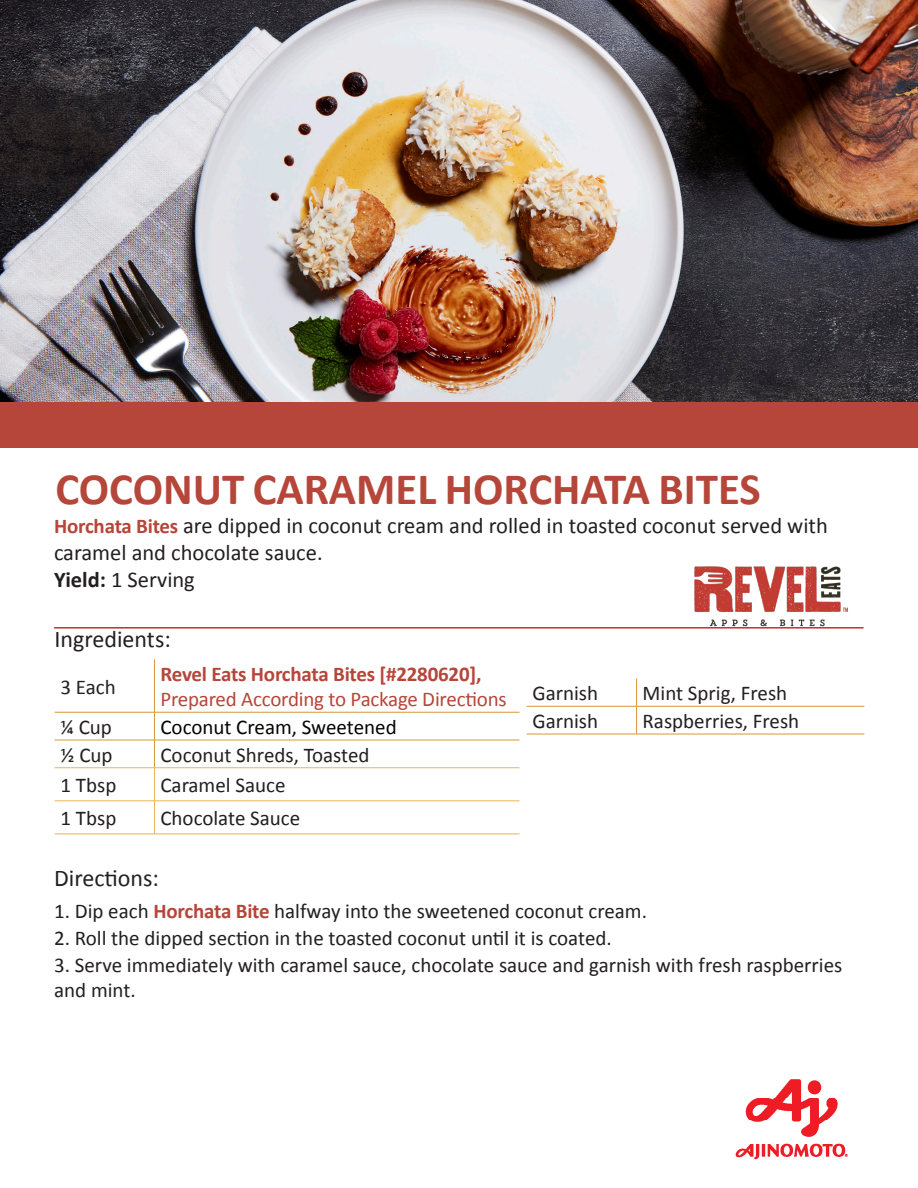
<style>
.page{position:relative;width:918px;height:1188px;background:#fff}
.page>*{position:absolute;margin:0;border:0;box-sizing:border-box;transform-origin:0 0}
.t1{font:700 45px "Calibri";color:#b54639}
.t2{font:24px "Calibri";color:#231f20}
.t3{font:22.5px/27px "Calibri";color:#231f20}
.t4{font:21px/25.2px "Calibri";color:#231f20}
.t5{font:21px/25.2px "Calibri";letter-spacing:-.01em;color:#b54639}
.t6{font:21px "Calibri";color:#040503}
.s1{font-weight:700;font-size:21px;color:#b54639}
.s2{font-weight:700}
.s3{font-weight:700;color:#b54639}
</style>
<div class="page">
<img style="left:0;top:0;width:918px;height:402px">
<div style="left:0;top:402px;width:918px;height:46px;background:#b54639"></div>
<hr style="left:54px;top:627px;width:810px;height:2px;background:#bb332c">
<img style="left:735px;top:1079px;width:113px;height:81px">
<hr style="left:154px;top:659px;width:1px;height:53px;background:#d99632">
<hr style="left:55px;top:712px;width:99px;height:1px;background:#d99632">
<hr style="left:154px;top:712px;width:365px;height:1px;background:#d99632">
<hr style="left:55px;top:740px;width:99px;height:1px;background:#d99632">
<hr style="left:154px;top:740px;width:365px;height:1px;background:#d99632">
<svg style="left:154px;top:712px;width:1px;height:55px"></svg>
<hr style="left:154px;top:767px;width:365px;height:1px;background:#eeb256">
<hr style="left:154px;top:801px;width:365px;height:1px;background:#eeb256">
<hr style="left:154px;top:834px;width:365px;height:1px;background:#eeb256">
<hr style="left:55px;top:767px;width:99px;height:1px;background:#eeb256">
<hr style="left:154px;top:768px;width:1px;height:33px;background:#eeb256">
<hr style="left:55px;top:801px;width:99px;height:1px;background:#eeb256">
<hr style="left:154px;top:801px;width:1px;height:33px;background:#eeb256">
<hr style="left:55px;top:834px;width:99px;height:1px;background:#eeb256">
<hr style="left:526px;top:706px;width:111px;height:1px;background:#d99632">
<hr style="left:637px;top:706px;width:227px;height:1px;background:#d99632">
<svg style="left:636px;top:679px;width:1px;height:55px"></svg>
<hr style="left:526px;top:734px;width:111px;height:1px;background:#d99632">
<hr style="left:637px;top:734px;width:227px;height:1px;background:#d99632">
<img style="left:694px;top:566px;width:154px;height:60px">
<p class="t1" style="left:55px;top:457px;width:707px">COCONUT CARAMEL HORCHATA BITES</p>
<p class="t3" style="left:54px;top:512px;width:775px"><span class="s1">Horchata Bites</span> are dipped in coconut cream and rolled in toasted coconut served with caramel and chocolate sauce.</p>
<p class="t3" style="left:54px;top:566px;width:142px"><span class="s2">Yield:</span> 1 Serving</p>
<p class="t2" style="left:55px;top:622px;width:118px">Ingredients:</p>
<p class="t4" style="left:61px;top:673px;width:57px">3 Each</p>
<p class="t5" style="left:160px;top:661px;width:348px"><span class="s2">Revel Eats Horchata Bites [#2280620],<br></span>Prepared According to Package Directions</p>
<p class="t4" style="left:61px;top:714px;width:53px">¼ Cup</p>
<p class="t6" style="left:160px;top:712px;width:238px">Coconut Cream, Sweetened</p>
<p class="t4" style="left:61px;top:742px;width:54px">½ Cup</p>
<p class="t4" style="left:160px;top:742px;width:211px">Coconut Shreds, Toasted</p>
<p class="t4" style="left:61px;top:772px;width:57px">1 Tbsp</p>
<p class="t4" style="left:160px;top:772px;width:127px">Caramel Sauce</p>
<p class="t4" style="left:61px;top:805px;width:57px">1 Tbsp</p>
<p class="t4" style="left:160px;top:805px;width:141px">Chocolate Sauce</p>
<p class="t4" style="left:532px;top:680px;width:67px">Garnish</p>
<p class="t4" style="left:643px;top:680px;width:146px">Mint Sprig, Fresh</p>
<p class="t4" style="left:532px;top:708px;width:67px">Garnish</p>
<p class="t4" style="left:643px;top:708px;width:158px">Raspberries, Fresh</p>
<p class="t2" style="left:54px;top:862px;width:106px">Directions:</p>
<p class="t4" style="left:54px;top:898px;width:594px">1. Dip each <span class="s3">Horchata Bite</span> halfway into the sweetened coconut cream.</p>
<p class="t4" style="left:54px;top:925px;width:559px">2. Roll the dipped section in the toasted coconut until it is coated.</p>
<p class="t4" style="left:54px;top:952px;width:790px">3. Serve immediately with caramel sauce, chocolate sauce and garnish with fresh raspberries and mint.</p>
</div>
